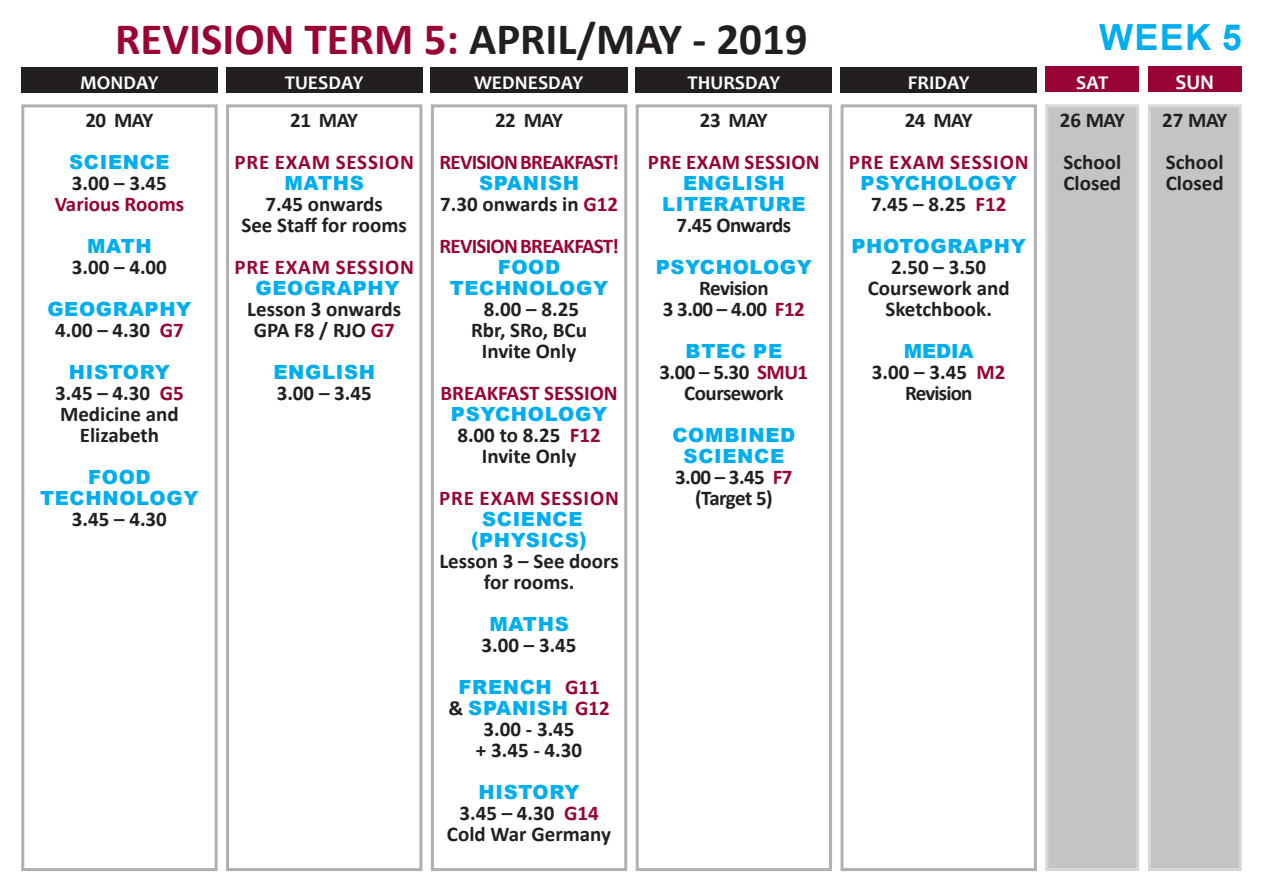
<style>
.page{position:relative;width:1263px;height:893px;background:#fff}
.page>*{position:absolute;margin:0;border:0;box-sizing:border-box;transform-origin:0 0}
.t1{font:700 45px "Calibri";color:#990336}
.Subject{font:700 36px "Arial";color:#00aeef}
.xxxxxxx{font:700 21px/21px "Calibri";color:#231f20;text-align:center}
.xxxxxxx-2{font:700 21px "Calibri";color:#990336}
.xxxxxxx-3{font:700 21px "Calibri";letter-spacing:-.025em;color:#231f20}
.Subject-2{font:700 21px "Calibri";letter-spacing:-.04em;color:#231f20}
.Subject-3{font:700 21px "Calibri";color:#990336}
.t2{font:700 21px "Candara";color:#fff}
.Subject-4{font:900 19.5px/21px "Arial";letter-spacing:.035em;color:#00aeef}
.t3{font:700 19.5px "Candara";color:#fff}
.s1{color:#231f20}
.s2{color:#990336}
.s3{font-family:"Calibri";font-weight:700;font-size:21px;color:#231f20}
</style>
<div class="page">
<div style="left:636px;top:104px;width:196px;height:767px;border:3px solid #aeb0b3"></div>
<div style="left:431px;top:104px;width:196px;height:767px;border:3px solid #aeb0b3"></div>
<div style="left:21px;top:67px;width:197px;height:25px;background:#231f20"></div>
<div style="left:1045px;top:67px;width:94px;height:25px;background:#990336"></div>
<div style="left:1148px;top:67px;width:94px;height:25px;background:#990336"></div>
<div style="left:226px;top:67px;width:196px;height:25px;background:#231f20"></div>
<div style="left:430px;top:67px;width:197px;height:25px;background:#231f20"></div>
<div style="left:636px;top:67px;width:196px;height:25px;background:#231f20"></div>
<div style="left:840px;top:67px;width:197px;height:25px;background:#231f20"></div>
<div style="left:21px;top:104px;width:197px;height:767px;border:3px solid #aeb0b3"></div>
<div style="left:1047px;top:106px;width:91px;height:764px;background:#c2c4c6"></div>
<div style="left:1045px;top:104px;width:94px;height:767px;border:3px solid #d6d7d9"></div>
<div style="left:1149px;top:106px;width:91px;height:764px;background:#c2c4c6"></div>
<div style="left:1148px;top:104px;width:94px;height:767px;border:3px solid #d6d7d9"></div>
<div style="left:226px;top:104px;width:196px;height:767px;border:3px solid #aeb0b3"></div>
<div style="left:840px;top:104px;width:197px;height:767px;border:3px solid #aeb0b3"></div>
<p class="t1" style="left:115px;top:7px;width:694px">REVISION TERM 5: <span class="s1">APRIL/MAY - 2019</span></p>
<p class="t3" style="left:285px;top:70px;width:80px">TUESDAY</p>
<p class="t3" style="left:474px;top:70px;width:111px">WEDNESDAY</p>
<p class="t3" style="left:687px;top:70px;width:94px">THURSDAY</p>
<p class="t3" style="left:908px;top:70px;width:63px">FRIDAY</p>
<p class="xxxxxxx" style="left:85px;top:110px;width:69px">20 MAY</p>
<p class="Subject-4" style="left:69px;top:151px;width:30px">SCIENCE</p>
<p class="xxxxxxx" style="left:72px;top:173px;width:97px">3.00 – 3.45</p>
<p class="xxxxxxx-2" style="left:55px;top:190px;width:131px">Various Rooms</p>
<p class="Subject-4" style="left:87px;top:235px;width:35px">MATH</p>
<p class="xxxxxxx" style="left:72px;top:257px;width:97px">3.00 – 4.00</p>
<p class="Subject-4" style="left:47px;top:298px;width:34px">GEOGRAPHY</p>
<p class="xxxxxxx" style="left:55px;top:320px;width:130px">4.00 – 4.30 <span class="s2">G7</span></p>
<p class="Subject-4" style="left:69px;top:361px;width:32px">HISTORY</p>
<p class="xxxxxxx" style="left:55px;top:383px;width:130px">3.45 – 4.30 <span class="s2">G5</span></p>
<p class="xxxxxxx" style="left:60px;top:404px;width:120px">Medicine and<br>Elizabeth</p>
<p class="Subject-4" style="left:88px;top:466px;width:31px">FOOD</p>
<p class="Subject-4" style="left:40px;top:487px;width:32px">TECHNOLOGY</p>
<p class="xxxxxxx" style="left:72px;top:509px;width:97px">3.45 – 4.30</p>
<p class="Subject" style="left:1099px;top:12px;width:144px">WEEK 5</p>
<p class="t3" style="left:80px;top:70px;width:80px">MONDAY</p>
<p class="t3" style="left:1076px;top:70px;width:34px">SAT</p>
<p class="t2" style="left:1175px;top:69px;width:40px">SUN</p>
<p class="xxxxxxx" style="left:700px;top:110px;width:69px">23 MAY</p>
<p class="xxxxxxx-2" style="left:648px;top:148px;width:64px">Pre Exam</p>
<p class="xxxxxxx-2" style="left:744px;top:148px;width:22px">Session</p>
<p class="Subject-4" style="left:662px;top:172px;width:51px;text-indent:21px">ENGLISH<br>LITERAT</p>
<p class="xxxxxxx" style="left:290px;top:110px;width:69px">21 MAY</p>
<p class="xxxxxxx-2" style="left:234px;top:148px;width:67px">Pre Exam</p>
<p class="xxxxxxx-2" style="left:336px;top:148px;width:23px">Session</p>
<p class="Subject-4" style="left:285px;top:172px;width:35px">MATHS</p>
<p class="xxxxxxx" style="left:266px;top:194px;width:119px">7.45 onwards</p>
<p class="xxxxxxx" style="left:241px;top:215px;width:167px">See Staff for rooms</p>
<p class="xxxxxxx-2" style="left:234px;top:253px;width:67px">Pre Exam</p>
<p class="xxxxxxx-2" style="left:336px;top:253px;width:23px">Session</p>
<p class="Subject-4" style="left:255px;top:277px;width:34px">GEOGRAPHY</p>
<p class="xxxxxxx" style="left:247px;top:299px;width:155px">Lesson 3 onwards</p>
<p class="xxxxxxx" style="left:254px;top:320px;width:143px">GPA F8 / RJO <span class="s2">G7</span></p>
<p class="Subject-4" style="left:273px;top:361px;width:30px">ENGLISH</p>
<p class="xxxxxxx" style="left:277px;top:383px;width:97px">3.00 – 3.45</p>
<p class="xxxxxxx" style="left:495px;top:110px;width:69px">22 MAY</p>
<p class="xxxxxxx-2" style="left:439px;top:148px;width:22px">Revision</p>
<p class="xxxxxxx-2" style="left:520px;top:148px;width:23px">Breakfast</p>
<p class="xxxxxxx-2" style="left:612px;top:148px;width:8px">!</p>
<p class="Subject-4" style="left:479px;top:172px;width:30px">SPANISH</p>
<p class="xxxxxxx" style="left:440px;top:194px;width:179px">7.30 onwards in <span class="s2">G12</span></p>
<p class="xxxxxxx-2" style="left:439px;top:232px;width:22px">Revision</p>
<p class="xxxxxxx-2" style="left:520px;top:232px;width:23px">Breakfast</p>
<p class="xxxxxxx-2" style="left:612px;top:232px;width:8px">!</p>
<p class="Subject-4" style="left:498px;top:256px;width:31px">FOOD</p>
<p class="Subject-4" style="left:450px;top:277px;width:32px">TECHNOLOGY</p>
<p class="xxxxxxx" style="left:484px;top:299px;width:97px">8.00 – 8.25</p>
<p class="xxxxxxx" style="left:471px;top:320px;width:117px">Rbr, SRo, BCu</p>
<p class="xxxxxxx" style="left:482px;top:341px;width:96px">Invite Only</p>
<p class="xxxxxxx-2" style="left:440px;top:379px;width:179px">BREAKFAST SESSION</p>
<p class="Subject-4" style="left:451px;top:403px;width:32px">PSYCHOLOGY</p>
<p class="xxxxxxx" style="left:457px;top:425px;width:145px">8.00 to 8.25 <span class="s2">F12</span></p>
<p class="xxxxxxx" style="left:482px;top:446px;width:96px">Invite Only</p>
<p class="xxxxxxx-2" style="left:439px;top:484px;width:67px">Pre Exam</p>
<p class="xxxxxxx-2" style="left:540px;top:484px;width:23px">Session</p>
<p class="Subject-4" style="left:471px;top:508px;width:41px;text-align:center">SCIENCE (PHYSICS</p>
<p class="xxxxxxx" style="left:905px;top:110px;width:69px">24 MAY</p>
<p class="xxxxxxx-2" style="left:849px;top:148px;width:67px">Pre Exam</p>
<p class="xxxxxxx-2" style="left:950px;top:148px;width:23px">Session</p>
<p class="Subject-4" style="left:860px;top:172px;width:32px">PSYCHOLOGY</p>
<p class="xxxxxxx" style="left:871px;top:194px;width:137px">7.45 – 8.25 <span class="s2">F12</span></p>
<p class="Subject-4" style="left:851px;top:235px;width:32px">PHOTOGRAPHY</p>
<p class="xxxxxxx" style="left:891px;top:257px;width:97px">2.50 – 3.50</p>
<p class="xxxxxxx" style="left:868px;top:278px;width:143px">Coursework and<br>Sketchbook.</p>
<p class="Subject-4" style="left:904px;top:340px;width:32px">MEDIA</p>
<p class="xxxxxxx" style="left:872px;top:362px;width:135px">3.00 – 3.45 <span class="s2">M2</span></p>
<p class="Subject-2" style="left:905px;top:379px;width:69px">Revision</p>
<p class="xxxxxxx" style="left:1060px;top:110px;width:67px">26 MAY</p>
<p class="xxxxxxx" style="left:1063px;top:152px;width:59px;text-align:left">School<br>Closed</p>
<p class="xxxxxxx" style="left:1162px;top:110px;width:67px">27 MAY</p>
<p class="xxxxxxx" style="left:1166px;top:152px;width:59px;text-align:left">School<br>Closed</p>
<p class="Subject-4" style="left:759px;top:193px;width:32px">URE</p>
<p class="xxxxxxx-3" style="left:677px;top:211px;width:116px">7.45 Onwards</p>
<p class="Subject-4" style="left:656px;top:256px;width:32px">PSYCHOLOGY</p>
<p class="xxxxxxx-3" style="left:699px;top:274px;width:71px">Revision</p>
<p class="xxxxxxx" style="left:663px;top:299px;width:143px">3 3.00 – 4.00 <span class="s2">F12</span></p>
<p class="Subject-4" style="left:686px;top:340px;width:98px">BTEC PE</p>
<p class="xxxxxxx" style="left:659px;top:362px;width:150px">3.00 – 5.30 <span class="s2">SMU1</span></p>
<p class="xxxxxxx-3" style="left:684px;top:379px;width:101px">Coursework</p>
<p class="Subject-4" style="left:684px;top:424px;width:71px;text-indent:-11px">COMBINED<br>SCIENCE</p>
<p class="xxxxxxx" style="left:675px;top:467px;width:119px">3.00 – 3.45 <span class="s2">F7</span></p>
<p class="xxxxxxx" style="left:695px;top:488px;width:79px">(Target 5)</p>
<p class="Subject-4" style="left:579px;top:527px;width:9px">)</p>
<p class="xxxxxxx" style="left:439px;top:551px;width:181px">Lesson 3 – See doors for rooms.</p>
<p class="Subject-4" style="left:489px;top:613px;width:35px">MATHS</p>
<p class="xxxxxxx" style="left:481px;top:635px;width:97px">3.00 – 3.45</p>
<p class="Subject-4" style="left:458px;top:676px;width:31px">FRENCH</p>
<p class="Subject-3" style="left:565px;top:673px;width:36px">G11</p>
<p class="Subject-4" style="left:448px;top:697px;width:50px"><span class="s3">&amp;</span> SPANISH</p>
<p class="Subject-3" style="left:575px;top:694px;width:36px">G12</p>
<p class="xxxxxxx" style="left:484px;top:719px;width:93px">3.00 - 3.45</p>
<p class="xxxxxxx" style="left:476px;top:740px;width:108px">+ 3.45 - 4.30</p>
<p class="Subject-4" style="left:478px;top:781px;width:32px">HISTORY</p>
<p class="xxxxxxx" style="left:459px;top:803px;width:141px">3.45 – 4.30 <span class="s2">G14</span></p>
<p class="xxxxxxx" style="left:447px;top:824px;width:166px">Cold War Germany</p>
</div>
